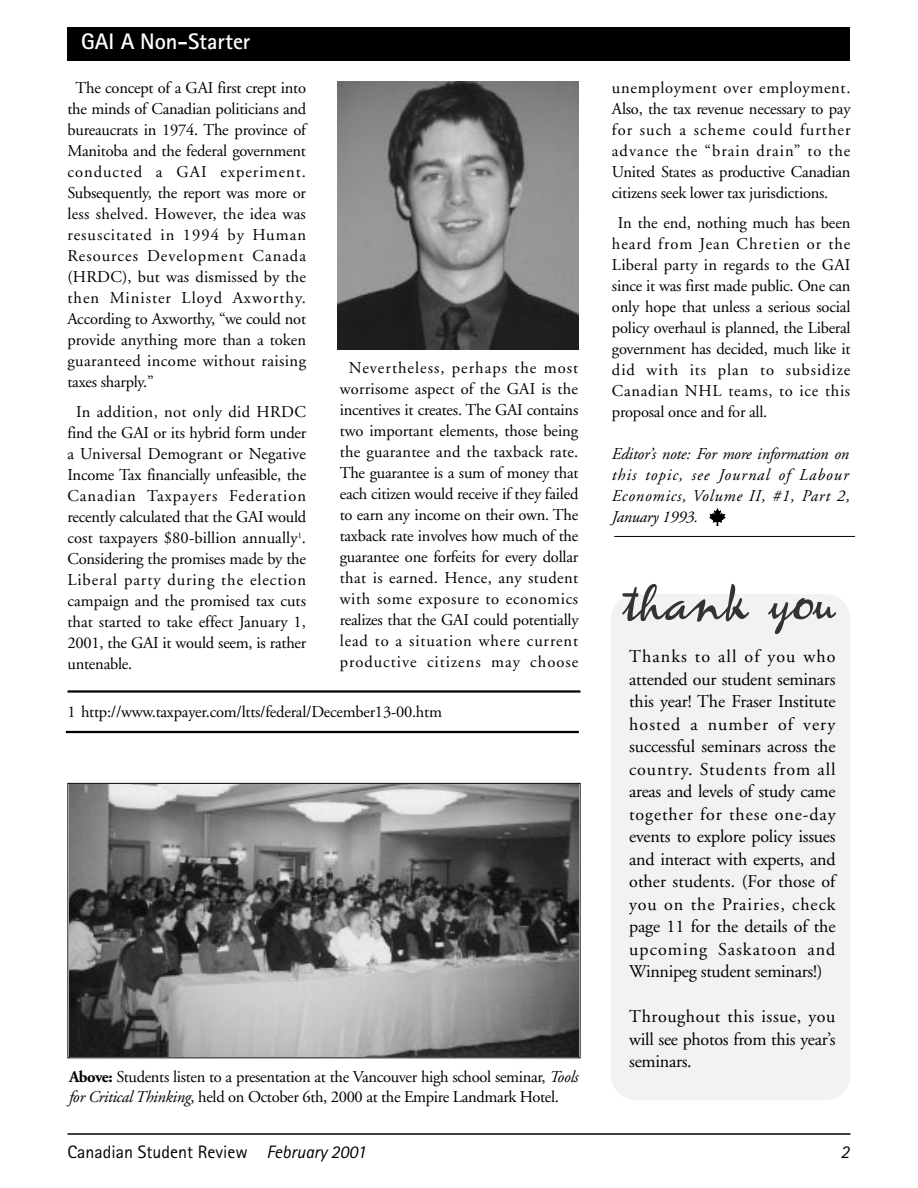
<style>
.page{position:relative;width:918px;height:1188px;background:#fff}
.page>*{position:absolute;margin:0;border:0;box-sizing:border-box;transform-origin:0 0}
.t1{font:52.5px "Zephyr Script";color:#333}
.t2{font:700 22.5px "Rotis Sans Serif";color:#fff}
.t3{font:18px/22.5px "Adobe Garamond";letter-spacing:-.015em;color:#000;text-align:justify}
.t4{font:18px "Rotis Sans Serif";color:#000}
.t5{font:italic 18px "Rotis Sans Serif";color:#000}
.t6{font:16.5px/21px "Adobe Garamond";letter-spacing:-.015em;color:#000;text-align:justify}
.t7{font:italic 16.5px/21px "Adobe Garamond";letter-spacing:.05em;color:#000;text-align:justify}
.s1{font-weight:700}
.s2{font-style:italic}
</style>
<div class="page">
<div style="left:611px;top:594px;width:239px;height:506px;background:#f2f2f2;border-radius:26px"></div>
<div style="left:68px;top:27px;width:782px;height:34px;background:#000"></div>
<hr style="left:68px;top:1133px;width:782px;height:2px;background:#000">
<hr style="left:68px;top:690px;width:512px;height:3px;background:#000">
<hr style="left:66px;top:731px;width:513px;height:2px;background:#000">
<svg style="left:710px;top:509px;width:15px;height:16px"></svg>
<img style="left:338px;top:81px;width:241px;height:268px">
<img style="left:70px;top:785px;width:508px;height:271px">
<div style="left:68px;top:783px;width:512px;height:275px;border:1px solid #000"></div>
<hr style="left:614px;top:536px;width:241px;height:1px;background:#000">
<h2 class="t2" style="left:81px;top:34px;width:171px">GAI A Non-Starter</h2>
<p class="t6" style="left:68px;top:79px;width:240px;text-indent:8px">The concept of a GAI first crept into the minds of Canadian politicians and bureaucrats in 1974. The province of Manitoba and the federal government conducted a GAI experiment.<br>Subsequently, the report was more or less shelved. However, the idea was resuscitated in 1994 by Human Resources Development Canada (HRDC), but was dismissed by the then Minister Lloyd Axworthy.<br>According to Axworthy, “we could not provide anything more than a token guaranteed income without raising taxes sharply.”</p>
<p class="t6" style="left:67px;top:403px;width:240px;text-indent:9px">In addition, not only did HRDC find the GAI or its hybrid form under a Universal Demogrant or Negative Income Tax financially unfeasible, the Canadian Taxpayers Federation recently calculated that the GAI would cost taxpayers $80-billion annually<sup>1</sup>.<br>Considering the promises made by the Liberal party during the election campaign and the promised tax cuts that started to take effect January 1, 2001, the GAI it would seem, is rather untenable.</p>
<p class="t6" style="left:340px;top:359px;width:240px;text-align:center">Nevertheless, perhaps the most worrisome aspect of the GAI is the incentives it creates. The GAI contains two important elements, those being the guarantee and the taxback rate.<br>The guarantee is a sum of money that each citizen would receive if they failed to earn any income on their own. The taxback rate involves how much of the guarantee one forfeits for every dollar that is earned. Hence, any student with some exposure to economics realizes that the GAI could potentially lead to a situation where current productive citizens may choose</p>
<p class="t6" style="left:68px;top:703px;width:376px">1 http://www.taxpayer.com/ltts/federal/December13-00.htm</p>
<p class="t6" style="left:69px;top:1068px;width:511px;line-height:19.8px"><span class="s1">Above:</span> Students listen to a presentation at the Vancouver high school seminar, <span class="s2">Tools for Critical Thinking</span>, held on October 6th, 2000 at the Empire Landmark Hotel.</p>
<p class="t6" style="left:612px;top:79px;width:240px">unemployment over employment.<br>Also, the tax revenue necessary to pay for such a scheme could further advance the “brain drain” to the United States as productive Canadian citizens seek lower tax jurisdictions.</p>
<p class="t6" style="left:612px;top:214px;width:240px;text-indent:6px">In the end, nothing much has been heard from Jean Chretien or the Liberal party in regards to the GAI since it was first made public. One can only hope that unless a serious social policy overhaul is planned, the Liberal government has decided, much like it did with its plan to subsidize Canadian NHL teams, to ice this proposal once and for all.</p>
<p class="t7" style="left:612px;top:445px;width:240px">Editor’s note: For more information on this topic, see Journal of Labour Economics, Volume II, #1, Part 2, January 1993.</p>
<h1 class="t1" style="left:623px;top:583px;width:214px">thank you</h1>
<p class="t3" style="left:629px;top:647px;width:208px">Thanks to all of you who attended our student seminars this year! The Fraser Institute hosted a number of very successful seminars across the country. Students from all areas and levels of study came together for these one-day events to explore policy issues and interact with experts, and other students. (For those of you on the Prairies, check page 11 for the details of the upcoming Saskatoon and Winnipeg student seminars!)</p>
<p class="t3" style="left:629px;top:1007px;width:208px">Throughout this issue, you will see photos from this year’s seminars.</p>
<p class="t4" style="left:68px;top:1146px;width:300px">Canadian Student Review <span class="s2">February 2001</span></p>
<p class="t5" style="left:840px;top:1146px;width:10px">2</p>
</div>
